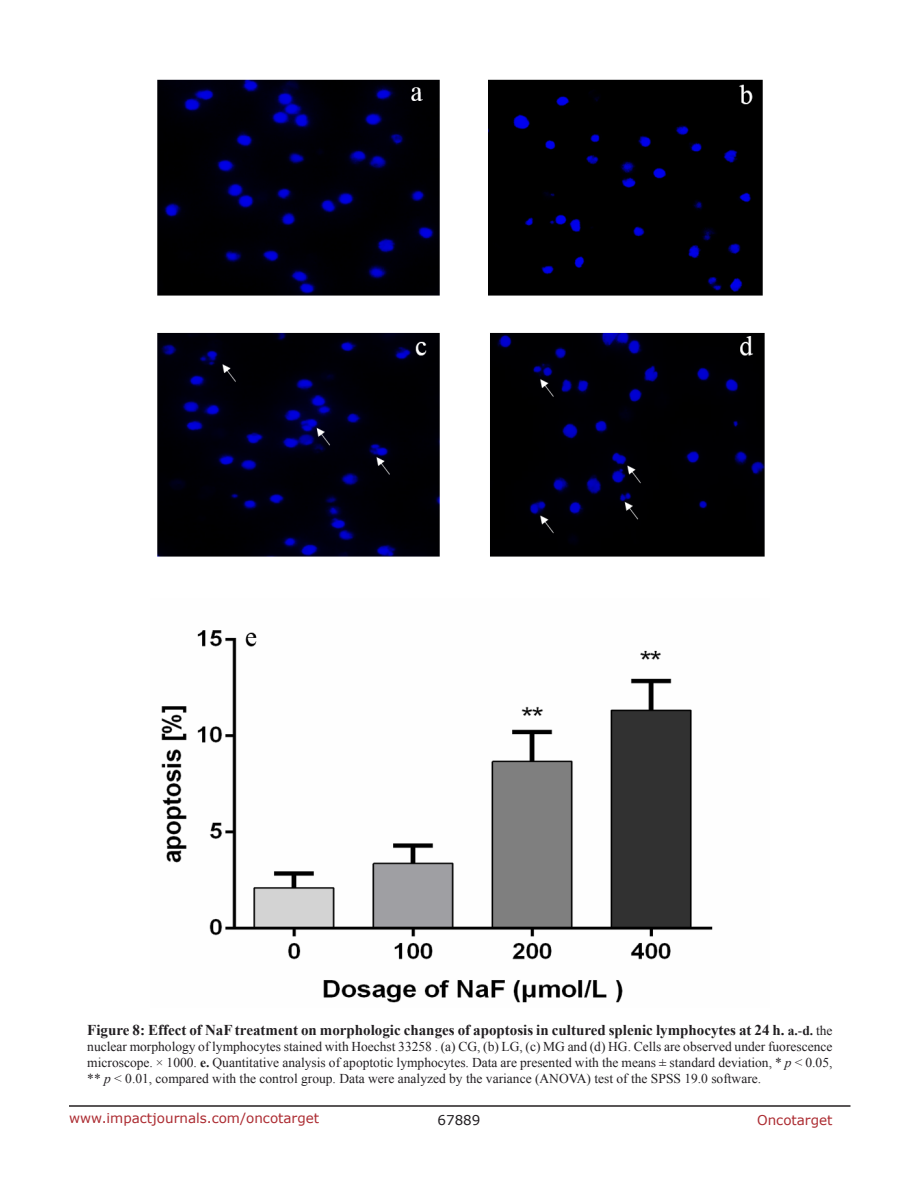
<style>
.page{position:relative;width:918px;height:1188px;background:#fff}
.page>*{position:absolute;margin:0;border:0;box-sizing:border-box;transform-origin:0 0}
.FigureText{font:700 15px "Times New Roman";color:#221f22}
.FigureText-2{font:13.5px/16.2px "Times New Roman";color:#221f22;text-align:justify}
.t1{font:13.5px "Verdana";color:#ac2b31}
.t2{font:13.5px "Verdana";color:#221f22}
.s1{font-size:13.5px}
.s2{font-weight:400;font-size:13.5px}
.s3{font-weight:700}
.s4{font-style:italic}
</style>
<div class="page">
<hr style="left:69px;top:1105px;width:781px;height:2px;background:#231f20">
<img style="left:157px;top:79px;width:608px;height:924px">
<p class="FigureText" style="left:87px;top:1019px;width:747px">Figure 8: Effect of NaF treatment on morphologic changes of apoptosis in cultured splenic lymphocytes at 24 h. <span class="s1">a.</span><span class="s2">-</span><span class="s1">d.</span> <span class="s2">the</span></p>
<p class="FigureText-2" style="left:87px;top:1038px;width:747px">nuclear morphology of lymphocytes stained with Hoechst 33258 . (a) CG, (b) LG, (c) MG and (d) HG. Cells are observed under fuorescence microscope. × 1000. <span class="s3">e.</span> Quantitative analysis of apoptotic lymphocytes. Data are presented with the means ± standard deviation, * <span class="s4">p</span> &lt; 0.05, ** <span class="s4">p</span> &lt; 0.01, compared with the control group. Data were analyzed by the variance (ANOVA) test of the SPSS 19.0 software.</p>
<p class="t1" style="left:69px;top:1109px;width:252px">www.impactjournals.com/oncotarget</p>
<p class="t2" style="left:438px;top:1111px;width:44px">67889</p>
<p class="t1" style="left:757px;top:1111px;width:77px">Oncotarget</p>
</div>
